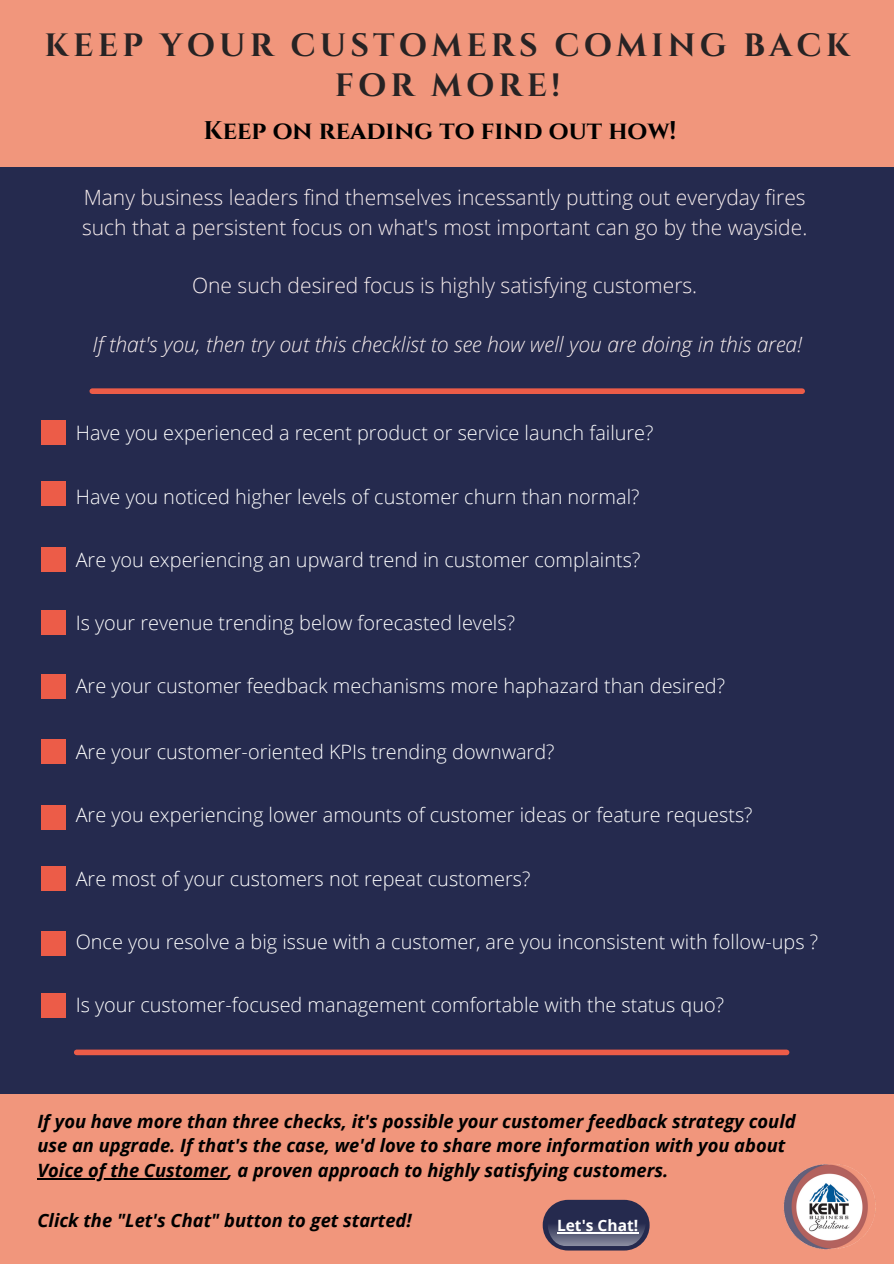
<style>
.page{position:relative;width:894px;height:1264px;background:#fff}
.page>*{position:absolute;margin:0;border:0;box-sizing:border-box;transform-origin:0 0}
.t1{font:700 32.25px/40.5px "Cinzel";letter-spacing:.13em;color:#272324;text-align:center}
.t2{font:700 25.5px "Cinzel";color:#000}
.t3{font:300 21px "Open Sans";color:#f8eeee}
.t4{font:italic 300 21px "Open Sans";color:#f8eeee}
.t5{font:300 19.8px "Open Sans";color:#fff}
.t6{font:italic 700 18.3px/24.8px "Open Sans";color:#000}
.t7{font:700 15.45px "Open Sans";color:#fff}
</style>
<div class="page">
<div style="left:0;top:0;width:893px;height:1263px;background:#f1967c"></div>
<div style="left:0;top:167px;width:893px;height:514px;background:#252a4e"></div>
<div style="left:0;top:674px;width:893px;height:419px;background:#252a4e"></div>
<div style="left:42px;top:421px;width:24px;height:24px;background:#ec5c48"></div>
<div style="left:42px;top:481px;width:24px;height:24px;background:#ec5c48"></div>
<div style="left:42px;top:548px;width:24px;height:24px;background:#ec5c48"></div>
<div style="left:42px;top:610px;width:24px;height:24px;background:#ec5c48"></div>
<div style="left:42px;top:675px;width:24px;height:24px;background:#ec5c48"></div>
<div style="left:42px;top:739px;width:24px;height:25px;background:#ec5c48"></div>
<div style="left:42px;top:805px;width:24px;height:24px;background:#ec5c48"></div>
<div style="left:42px;top:866px;width:24px;height:25px;background:#ec5c48"></div>
<div style="left:42px;top:931px;width:24px;height:24px;background:#ec5c48"></div>
<div style="left:42px;top:993px;width:24px;height:25px;background:#ec5c48"></div>
<img style="left:783px;top:1164px;width:93px;height:86px">
<hr style="left:37px;top:1178px;width:190px;height:1px;background:#000">
<div style="left:542px;top:1199px;width:107px;height:51px;background:#252a4e;border-radius:25px"></div>
<svg style="left:547px;top:1225px;width:98px;height:20px"></svg>
<hr style="left:557px;top:1232px;width:81px;height:1px;background:#fff">
<div style="left:92px;top:388px;width:710px;height:6px;background:#ec5c48"></div>
<div style="left:77px;top:1049px;width:709px;height:6px;background:#ec5c48"></div>
<p class="t1" style="left:45px;top:26px;width:807px">KEEP YOUR CUSTOMERS COMING BACK<br>FOR MORE!</p>
<p class="t2" style="left:203px;top:114px;width:474px">Keep on reading to find out how!</p>
<p class="t3" style="left:84px;top:183px;width:723px">Many business leaders find themselves incessantly putting out everyday fires</p>
<p class="t3" style="left:82px;top:212px;width:726px">such that a persistent focus on what's most important can go by the wayside.</p>
<p class="t3" style="left:192px;top:271px;width:506px">One such desired focus is highly satisfying customers.</p>
<p class="t4" style="left:92px;top:329px;width:711px">If that's you, then try out this checklist to see how well you are doing in this area!</p>
<p class="t5" style="left:76px;top:419px;width:579px">Have you experienced a recent product or service launch failure?</p>
<p class="t5" style="left:76px;top:482px;width:565px">Have you noticed higher levels of customer churn than normal?</p>
<p class="t5" style="left:76px;top:545px;width:566px">Are you experiencing an upward trend in customer complaints?</p>
<p class="t5" style="left:76px;top:608px;width:440px">Is your revenue trending below forecasted levels?</p>
<p class="t5" style="left:76px;top:671px;width:650px">Are your customer feedback mechanisms more haphazard than desired?</p>
<p class="t5" style="left:76px;top:738px;width:480px">Are your customer-oriented KPIs trending downward?</p>
<p class="t5" style="left:76px;top:801px;width:678px">Are you experiencing lower amounts of customer ideas or feature requests?</p>
<p class="t5" style="left:76px;top:864px;width:456px">Are most of your customers not repeat customers?</p>
<p class="t5" style="left:76px;top:927px;width:743px">Once you resolve a big issue with a customer, are you inconsistent with follow-ups ?</p>
<p class="t5" style="left:76px;top:990px;width:649px">Is your customer-focused management comfortable with the status quo?</p>
<p class="t6" style="left:37px;top:1108px;width:759px">If you have more than three checks, it's possible your customer feedback strategy could use an upgrade. If that's the case, we'd love to share more information with you about<br>Voice of the Customer, a proven approach to highly satisfying customers.</p>
<p class="t6" style="left:37px;top:1207px;width:376px">Click the "Let's Chat" button to get started!</p>
<p class="t7" style="left:557px;top:1214px;width:83px">Let's Chat!</p>
</div>
